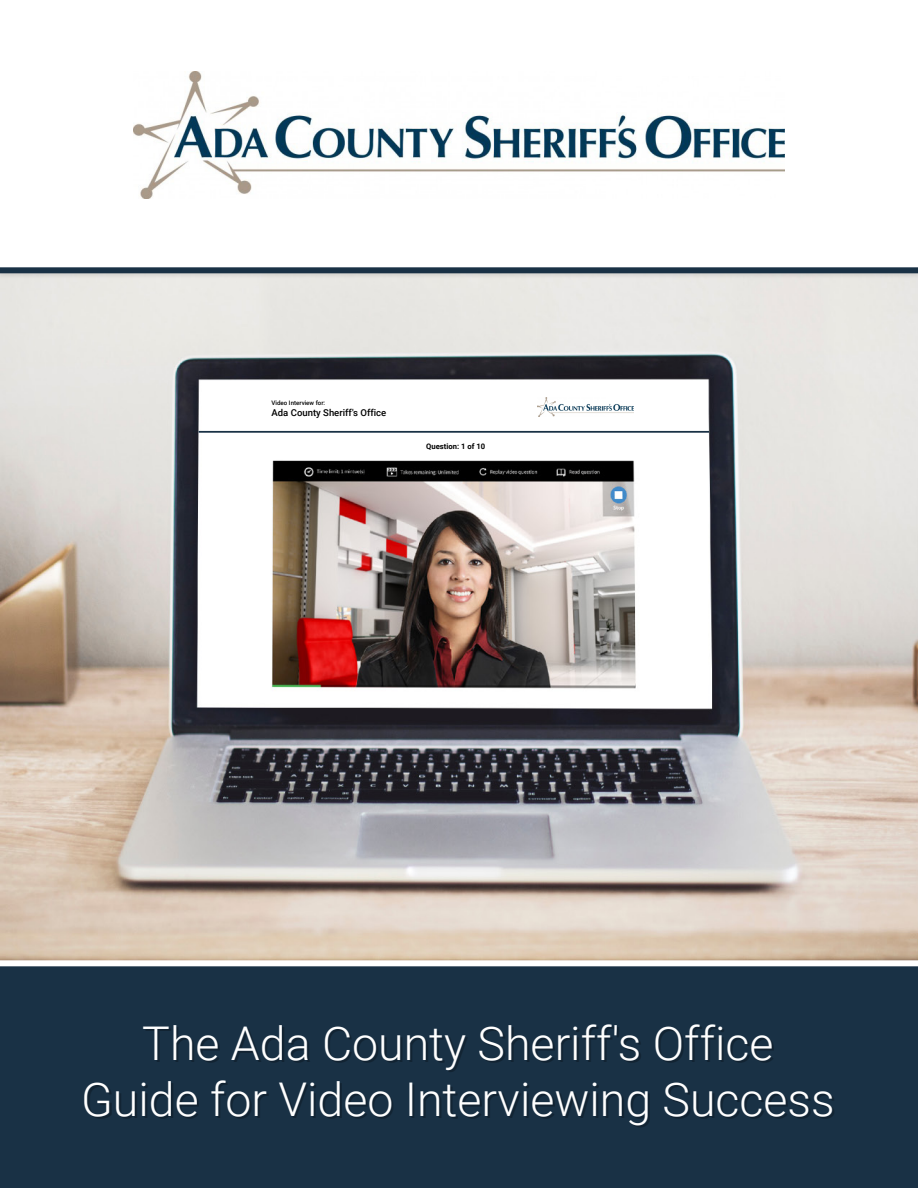
<style>
.page{position:relative;width:918px;height:1188px;background:#fff}
.page>*{position:absolute;margin:0;border:0;box-sizing:border-box;transform-origin:0 0}
.t1{font:300 46.5px/55.8px "Roboto";color:#fff;text-align:center}
.t2{font:500 9.45px "Roboto";color:#000}
.t3{font:700 7.65px "Roboto";color:#000}
.t4{font:500 6.15px "Roboto";color:#000}
</style>
<div class="page">
<img style="left:0;top:281px;width:918px;height:679px">
<div style="left:0;top:963px;width:918px;height:225px;background:#193145"></div>
<div style="left:0;top:960px;width:918px;height:6px;background:#fff"></div>
<hr style="left:199px;top:431px;width:510px;height:2px;background:#193145">
<img style="left:134px;top:71px;width:650px;height:128px">
<div style="left:0;top:267px;width:918px;height:6px;background:#193145"></div>
<img style="left:538px;top:397px;width:96px;height:19px">
<p class="t4" style="left:272px;top:398px;width:55px">Video Interview for:</p>
<p class="t2" style="left:272px;top:406px;width:116px">Ada County Sheriff's Office</p>
<p class="t3" style="left:426px;top:441px;width:60px">Question: 1 of 10</p>
<p class="t1" style="left:81px;top:1014px;width:755px">The Ada County Sheriff's Office<br>Guide for Video Interviewing Success</p>
</div>
